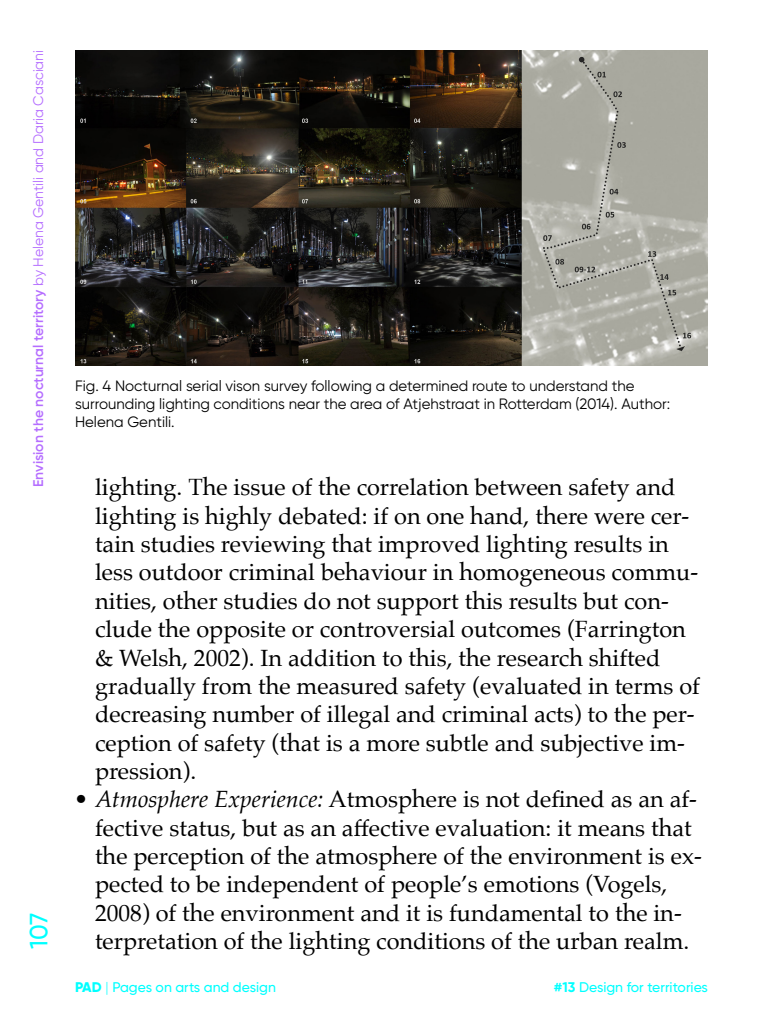
<style>
.page{position:relative;width:768px;height:1024px;background:#fff}
.page>*{position:absolute;margin:0;border:0;box-sizing:border-box;transform-origin:0 0}
.t1{font:500 25px "Gilroy";color:#0ff}
.t2{font:23.5px/28.4px "Palatino";color:#000}
.didascalia{font:15px/18px "Gilroy";color:#000}
.t3{font:14px "Gilroy";color:#b56eff}
.t4{font:500 14px "Gilroy";color:#0ff}
.s1{font-weight:600}
.s2{font-style:italic}
.s3{font-weight:800}
.s4{font-weight:300}
.s5{font-weight:700}
</style>
<div class="page">
<img style="left:75px;top:50px;width:633px;height:315px">
<p class="t3" style="left:30px;top:487px;width:439px;rotate:-90deg"><span class="s1">Envision the nocturnal territory</span> by Helena Gentili and Daria Casciani</p>
<p class="t1" style="left:23px;top:949px;width:38px;rotate:-90deg">107</p>
<p class="didascalia" style="left:75px;top:377px;width:597px">Fig. 4 Nocturnal serial vison survey following a determined route to understand the surrounding lighting conditions near the area of Atjehstraat in Rotterdam (2014). Author:<br>Helena Gentili.</p>
<p class="t2" style="left:95px;top:473px;width:607px">lighting. The issue of the correlation between safety and lighting is highly debated: if on one hand, there were cer&shy;tain studies reviewing that improved lighting results in less outdoor criminal behaviour in homogeneous commu&shy;nities, other studies do not support this results but con&shy;clude the opposite or controversial outcomes (Farrington &amp; Welsh, 2002). In addition to this, the research shifted gradually from the measured safety (evaluated in terms of decreasing number of illegal and criminal acts) to the per&shy;ception of safety (that is a more subtle and subjective im&shy;pression).</p>
<p class="t2" style="left:95px;top:785px;width:608px;text-indent:-20px"><span class="s2">• Atmosphere Experience:</span> Atmosphere is not defined as an af&shy;fective status, but as an affective evaluation: it means that the perception of the atmosphere of the environment is ex&shy;pected to be independent of people’s emotions (Vogels, 2008) of the environment and it is fundamental to the in&shy;terpretation of the lighting conditions of the urban realm.</p>
<p class="t4" style="left:75px;top:979px;width:202px"><span class="s3">PAD</span> <span class="s4">|</span> Pages on arts and design</p>
<p class="t4" style="left:554px;top:979px;width:156px"><span class="s5">#13</span> Design for territories</p>
</div>
